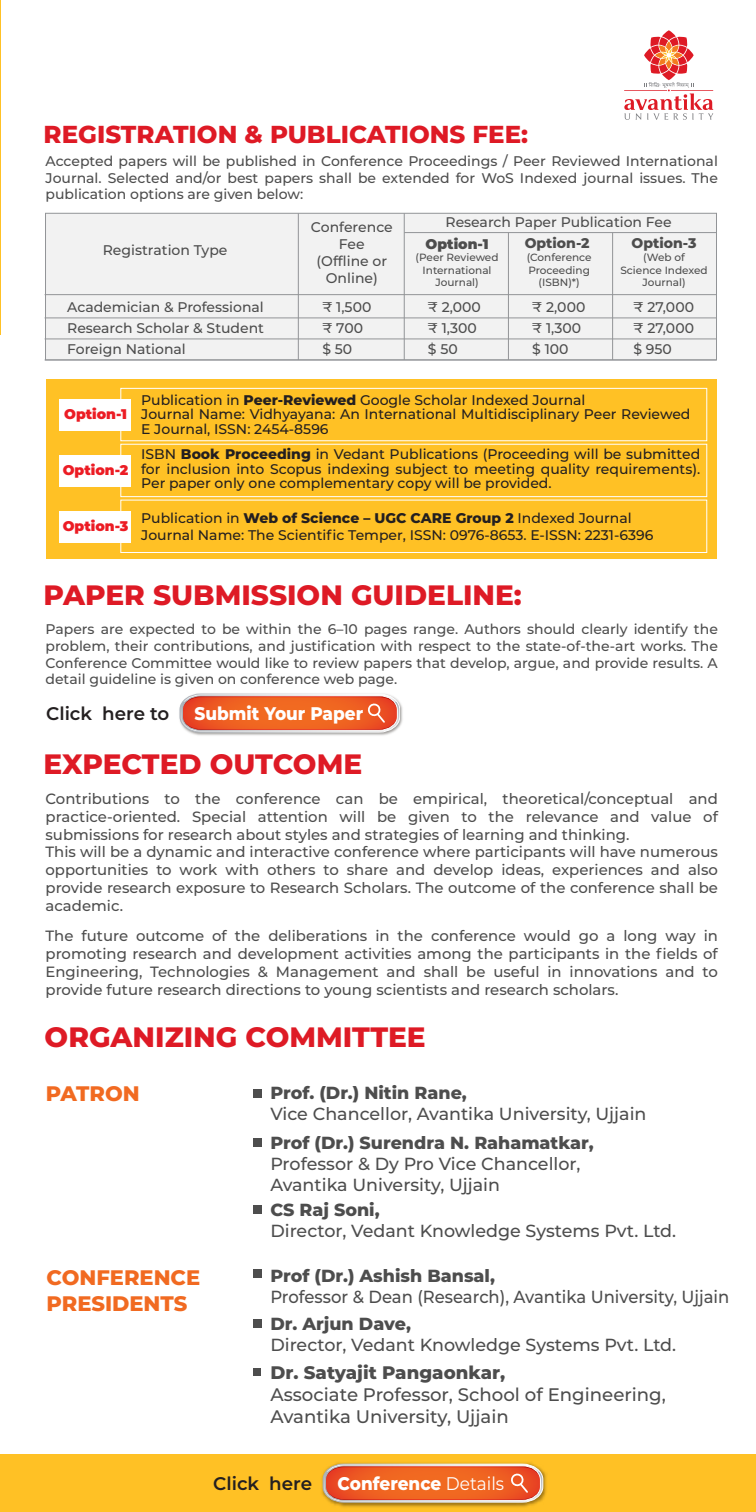
<style>
.page{position:relative;width:756px;height:1512px;background:#fff}
.page>*{position:absolute;margin:0;border:0;box-sizing:border-box;transform-origin:0 0}
.t1{font:800 28px "Montserrat";color:#de1a25}
.t2{font:800 24.5px "Montserrat";color:#de1a25}
.t3{font:800 21px/25.2px "Montserrat";color:#f16a21}
.t4{font:800 18.38px "Montserrat";color:#fff;scale:.92 1}
.t5{font:500 18.2px/21.9px "Montserrat";color:#4d4d4d}
.t6{font:800 18.2px "Montserrat";color:#4d4d4d}
.t7{font:600 18.2px "Montserrat";color:#231f20}
.t8{font:500 17.5px/21px "Montserrat";color:#4d4d4d}
.t9{font:800 17.5px "Montserrat";color:#4d4d4d}
.t10{font:500 17.5px "Montserrat";color:#4d4d4d;scale:.94 1}
.t11{font:500 14.88px/17.8px "Montserrat";color:#4d4d4d}
.t12{font:500 14px/21px "Montserrat";color:#4d4d4d;text-align:justify}
.t13{font:500 14px/14.9px "Montserrat";color:#231f20}
.t14{font:900 14px "Montserrat";color:#ec1c24}
.t15{font:800 14px "Montserrat";color:#4d4d4d}
.t16{font:900 14px "Montserrat";color:#4d4d4d}
.t17{font:500 10.5px/12.6px "Montserrat";color:#4d4d4d;text-align:center}
.s1{font-weight:800}
.s2{font-weight:400}
</style>
<div class="page">
<div style="left:0;top:1454px;width:756px;height:58px;background:#ffc125"></div>
<img style="left:321px;top:1463px;width:226px;height:45px">
<svg style="left:323px;top:1464px;width:220px;height:38px;background:#ea703c"></svg>
<img style="left:179px;top:693px;width:224px;height:43px">
<svg style="left:180px;top:694px;width:220px;height:38px;background:#ea7242"></svg>
<div style="left:253px;top:1089px;width:9px;height:9px;background:#4d4d4d"></div>
<div style="left:253px;top:1205px;width:9px;height:9px;background:#4d4d4d"></div>
<div style="left:253px;top:1319px;width:9px;height:9px;background:#4d4d4d"></div>
<div style="left:253px;top:1269px;width:9px;height:9px;background:#4d4d4d"></div>
<div style="left:253px;top:1138px;width:9px;height:9px;background:#4d4d4d"></div>
<hr style="left:0;top:0;width:1px;height:334px;background:#ffc125">
<div style="left:45px;top:213px;width:672px;height:147px;background:#f2f2f2;border:1px solid #929497"></div>
<hr style="left:45px;top:294px;width:672px;height:1px;background:#929497">
<hr style="left:45px;top:317px;width:672px;height:1px;background:#929497">
<hr style="left:45px;top:338px;width:672px;height:1px;background:#929497">
<hr style="left:45px;top:360px;width:672px;height:1px;background:#929497">
<hr style="left:404px;top:213px;width:1px;height:147px;background:#929497">
<hr style="left:508px;top:233px;width:1px;height:127px;background:#929497">
<hr style="left:612px;top:233px;width:1px;height:127px;background:#929497">
<hr style="left:404px;top:232px;width:313px;height:1px;background:#929497">
<hr style="left:298px;top:213px;width:1px;height:147px;background:#929497">
<div style="left:46px;top:379px;width:671px;height:180px;background:#ffc125"></div>
<div style="left:120px;top:388px;width:587px;height:53px;border:1px solid #fff"></div>
<div style="left:120px;top:500px;width:587px;height:53px;border:1px solid #fff"></div>
<div style="left:120px;top:444px;width:587px;height:53px;border:1px solid #fff"></div>
<svg style="left:624px;top:30px;width:89px;height:90px"></svg>
<div style="left:59px;top:511px;width:72px;height:31px;background:#fff"></div>
<div style="left:59px;top:455px;width:72px;height:31px;background:#fff"></div>
<div style="left:59px;top:399px;width:72px;height:32px;background:#fff"></div>
<div style="left:253px;top:1368px;width:8px;height:8px;background:#4d4d4d"></div>
<h2 class="t2" style="left:44px;top:117px;width:486px">REGISTRATION &amp; PUBLICATIONS FEE:</h2>
<p class="t12" style="left:46px;top:152px;width:674px;line-height:16.8px">Accepted papers will be published in Conference Proceedings / Peer Reviewed International Journal. Selected and/or best papers shall be extended for WoS Indexed journal issues. The publication options are given below:</p>
<p class="t12" style="left:103px;top:239px;width:126px">Registration Type</p>
<p class="t12" style="left:311px;top:219px;width:83px;line-height:16.8px;text-align:center">Conference<br>Fee<br>(Offline or<br>Online)</p>
<p class="t12" style="left:446px;top:211px;width:228px">Research Paper Publication Fee</p>
<p class="t16" style="left:426px;top:233px;width:64px">Option-1</p>
<p class="t17" style="left:416px;top:251px;width:84px">(Peer Reviewed<br>International<br>Journal)</p>
<p class="t15" style="left:525px;top:233px;width:66px">Option-2</p>
<p class="t17" style="left:527px;top:250px;width:66px">(Conference<br>Proceeding (ISBN)*)</p>
<p class="t15" style="left:632px;top:233px;width:66px">Option-3</p>
<p class="t17" style="left:620px;top:250px;width:89px">(Web of<br>Science Indexed<br>Journal)</p>
<p class="t12" style="left:67px;top:296px;width:198px">Academician &amp; Professional Research Scholar &amp; Student Foreign National</p>
<p class="t12" style="left:322px;top:296px;width:50px;text-align:left">₹ 1,500 ₹ 700 $ 50</p>
<p class="t12" style="left:428px;top:296px;width:55px;text-align:left">₹ 2,000 ₹ 1,300 $ 50</p>
<p class="t12" style="left:532px;top:296px;width:55px;text-align:left">₹ 2,000 ₹ 1,300 $ 100</p>
<p class="t12" style="left:634px;top:296px;width:62px">₹ 27,000 ₹ 27,000 $ 950</p>
<p class="t14" style="left:64px;top:403px;width:64px">Option-1</p>
<p class="t14" style="left:63px;top:459px;width:67px">Option-2</p>
<p class="t14" style="left:63px;top:515px;width:67px">Option-3</p>
<p class="t13" style="left:141px;top:392px;width:551px">Publication in <span class="s1">Peer-Reviewed</span> Google Scholar Indexed Journal<br>Journal Name: Vidhyayana: An International Multidisciplinary Peer Reviewed<br>E Journal, ISSN: 2454-8596</p>
<p class="t13" style="left:141px;top:446px;width:561px;text-align:justify">ISBN <span class="s1">Book Proceeding</span> in Vedant Publications (Proceeding will be submitted for inclusion into Scopus indexing subject to meeting quality requirements).<br>Per paper only one complementary copy will be provided.</p>
<p class="t13" style="left:141px;top:509px;width:514px;line-height:16.8px">Publication in <span class="s1">Web of Science – UGC CARE Group 2</span> Indexed Journal<br>Journal Name: The Scientific Temper, ISSN: 0976-8653. E-ISSN: 2231-6396</p>
<h1 class="t1" style="left:44px;top:574px;width:480px">PAPER SUBMISSION GUIDELINE:</h1>
<p class="t12" style="left:46px;top:620px;width:674px;line-height:16.8px">Papers are expected to be within the 6–10 pages range. Authors should clearly identify the problem, their contributions, and justification with respect to the state-of-the-art works. The Conference Committee would like to review papers that develop, argue, and provide results. A detail guideline is given on conference web page.</p>
<p class="t7" style="left:46px;top:701px;width:125px">Click here to</p>
<p class="t4" style="left:195px;top:700px;width:185px">Submit Your Paper</p>
<h1 class="t1" style="left:44px;top:744px;width:320px">EXPECTED OUTCOME</h1>
<p class="t11" style="left:46px;top:789px;width:674px">Contributions to the conference can be empirical, theoretical/conceptual and practice-oriented. Special attention will be given to the relevance and value of submissions for research about styles and strategies of learning and thinking.<br>This will be a dynamic and interactive conference where participants will have numerous opportunities to work with others to share and develop ideas, experiences and also provide research exposure to Research Scholars. The outcome of the conference shall be academic.</p>
<p class="t11" style="left:46px;top:926px;width:674px;text-align:justify">The future outcome of the deliberations in the conference would go a long way in promoting research and development activities among the participants in the fields of Engineering, Technologies &amp; Management and shall be useful in innovations and to provide future research directions to young scientists and research scholars.</p>
<h1 class="t1" style="left:45px;top:1017px;width:383px">ORGANIZING COMMITTEE</h1>
<h3 class="t3" style="left:46px;top:1080px;width:95px">PATRON</h3>
<h3 class="t3" style="left:47px;top:1264px;width:155px">CONFERENCE<br>PRESIDENTS</h3>
<p class="t9" style="left:270px;top:1080px;width:198px">Prof. (Dr.) Nitin Rane,</p>
<p class="t8" style="left:270px;top:1102px;width:378px">Vice Chancellor, Avantika University, Ujjain</p>
<p class="t9" style="left:270px;top:1130px;width:325px">Prof (Dr.) Surendra N. Rahamatkar,</p>
<p class="t8" style="left:270px;top:1153px;width:312px">Professor &amp; Dy Pro Vice Chancellor,<br>Avantika University, Ujjain</p>
<p class="t9" style="left:270px;top:1197px;width:111px">CS Raj Soni,</p>
<p class="t8" style="left:270px;top:1220px;width:407px">Director, Vedant Knowledge Systems Pvt. Ltd.</p>
<p class="t9" style="left:270px;top:1263px;width:226px">Prof (Dr.) Ashish Bansal,</p>
<p class="t10" style="left:270px;top:1284px;width:490px">Professor &amp; Dean (Research), Avantika University, Ujjain</p>
<p class="t9" style="left:270px;top:1311px;width:142px">Dr. Arjun Dave,</p>
<p class="t8" style="left:270px;top:1334px;width:407px">Director, Vedant Knowledge Systems Pvt. Ltd.</p>
<p class="t6" style="left:271px;top:1359px;width:236px">Dr. Satyajit Pangaonkar,</p>
<p class="t5" style="left:271px;top:1383px;width:397px">Associate Professor, School of Engineering,<br>Avantika University, Ujjain</p>
<p class="t7" style="left:213px;top:1471px;width:100px">Click here</p>
<p class="t4" style="left:338px;top:1470px;width:183px">Conference <span class="s2">Details</span></p>
</div>
